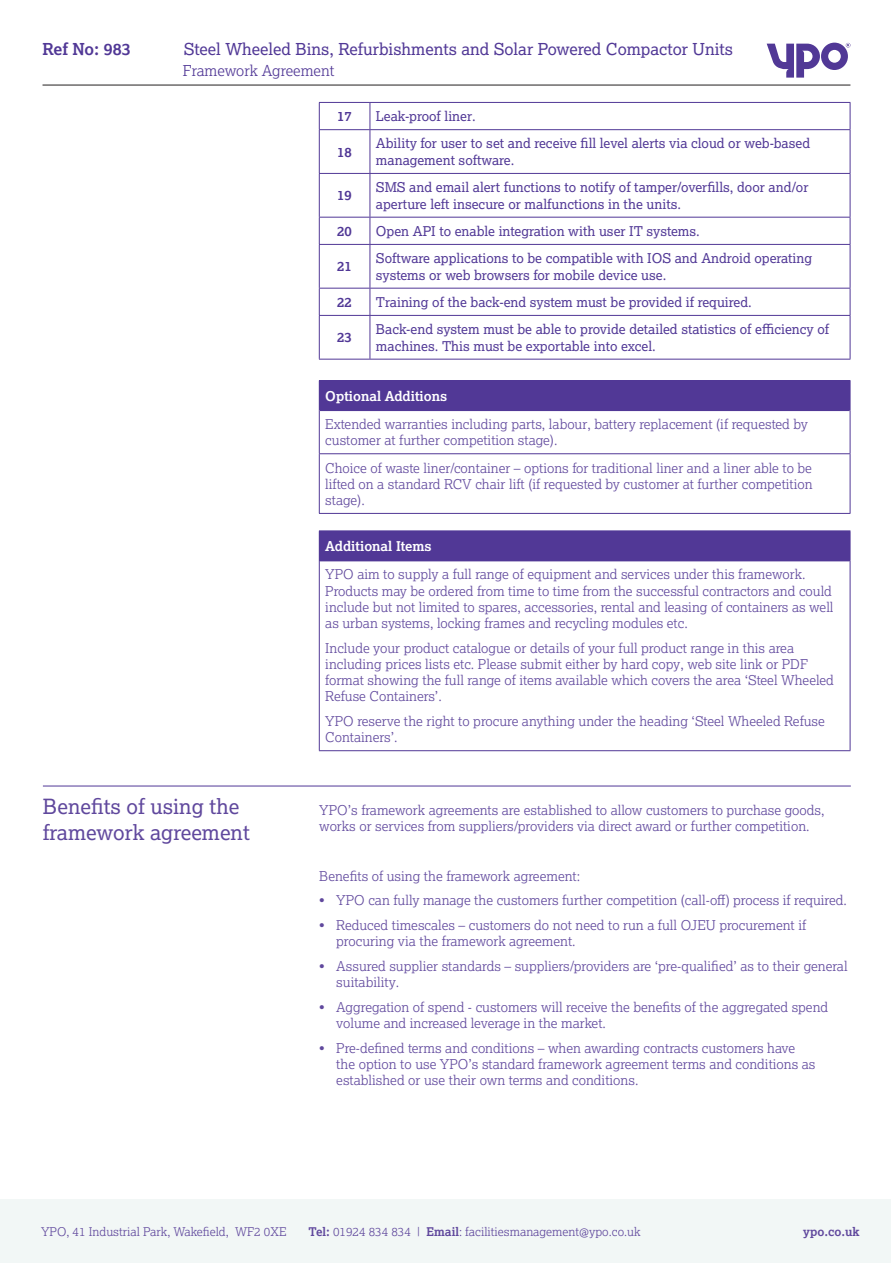
<style>
.page{position:relative;width:893px;height:1263px;background:#fff}
.page>*{position:absolute;margin:0;border:0;box-sizing:border-box;transform-origin:0 0}
.Main_copy{font:21px/25.2px "Lexia";color:#60489d}
.t1{font:16.5px "Lexia";color:#513896}
.t2{font:700 16.5px "Lexia";color:#513896}
.t3{font:300 15px "Lexia";color:#513896}
.Main_copy-2{font:300 13.5px/16.2px "Lexia";color:#60489d}
.t4{font:13.5px/16.5px "Lexia";color:#513896}
.Main_copy-3{font:700 13.5px "Lexia";color:#fff}
.t5{font:700 13.5px "Lexia";color:#513896}
.t6{font:300 12px "Lexia";color:#60489d}
.t7{font:700 12px "Lexia";color:#60489d}
.s1{font-weight:700}
</style>
<div class="page">
<hr style="left:43px;top:85px;width:807px;height:1px;background:#231f20">
<svg style="left:767px;top:43px;width:83px;height:35px"></svg>
<div style="left:0;top:1199px;width:891px;height:64px;background:#f2f7f6"></div>
<div style="left:319px;top:531px;width:531px;height:30px;background:#513896"></div>
<hr style="left:319px;top:530px;width:531px;height:1px;background:#513896">
<hr style="left:850px;top:531px;width:1px;height:30px;background:#513896">
<hr style="left:319px;top:561px;width:1px;height:189px;background:#513896">
<hr style="left:850px;top:561px;width:1px;height:189px;background:#513896">
<hr style="left:319px;top:750px;width:531px;height:1px;background:#513896">
<div style="left:319px;top:381px;width:531px;height:29px;background:#513896"></div>
<hr style="left:320px;top:410px;width:530px;height:1px;background:#513896">
<hr style="left:319px;top:380px;width:531px;height:1px;background:#513896">
<svg style="left:850px;top:381px;width:1px;height:29px"></svg>
<hr style="left:319px;top:410px;width:1px;height:43px;background:#513896">
<hr style="left:850px;top:410px;width:1px;height:43px;background:#513896">
<hr style="left:319px;top:453px;width:531px;height:1px;background:#513896">
<hr style="left:319px;top:454px;width:1px;height:59px;background:#513896">
<hr style="left:850px;top:454px;width:1px;height:59px;background:#513896">
<hr style="left:319px;top:513px;width:531px;height:1px;background:#513896">
<hr style="left:43px;top:786px;width:808px;height:1px;background:#513896">
<hr style="left:319px;top:102px;width:51px;height:1px;background:#513896">
<svg style="left:319px;top:103px;width:1px;height:26px"></svg>
<hr style="left:370px;top:102px;width:480px;height:1px;background:#513896">
<svg style="left:370px;top:103px;width:1px;height:26px"></svg>
<svg style="left:850px;top:103px;width:1px;height:26px"></svg>
<hr style="left:319px;top:129px;width:51px;height:1px;background:#513896">
<hr style="left:319px;top:130px;width:1px;height:43px;background:#513896">
<hr style="left:370px;top:129px;width:480px;height:1px;background:#513896">
<hr style="left:370px;top:130px;width:1px;height:43px;background:#513896">
<hr style="left:850px;top:130px;width:1px;height:43px;background:#513896">
<hr style="left:319px;top:173px;width:51px;height:1px;background:#513896">
<hr style="left:319px;top:174px;width:1px;height:43px;background:#513896">
<hr style="left:370px;top:173px;width:480px;height:1px;background:#513896">
<hr style="left:370px;top:174px;width:1px;height:43px;background:#513896">
<hr style="left:850px;top:174px;width:1px;height:43px;background:#513896">
<hr style="left:319px;top:217px;width:51px;height:1px;background:#513896">
<svg style="left:319px;top:218px;width:1px;height:26px"></svg>
<hr style="left:370px;top:217px;width:480px;height:1px;background:#513896">
<svg style="left:370px;top:218px;width:1px;height:26px"></svg>
<svg style="left:850px;top:218px;width:1px;height:26px"></svg>
<hr style="left:319px;top:244px;width:51px;height:1px;background:#513896">
<hr style="left:319px;top:245px;width:1px;height:43px;background:#513896">
<hr style="left:370px;top:244px;width:480px;height:1px;background:#513896">
<hr style="left:370px;top:245px;width:1px;height:43px;background:#513896">
<hr style="left:850px;top:245px;width:1px;height:43px;background:#513896">
<hr style="left:319px;top:288px;width:51px;height:1px;background:#513896">
<svg style="left:319px;top:289px;width:1px;height:26px"></svg>
<hr style="left:370px;top:288px;width:480px;height:1px;background:#513896">
<svg style="left:370px;top:289px;width:1px;height:26px"></svg>
<svg style="left:850px;top:289px;width:1px;height:26px"></svg>
<hr style="left:319px;top:315px;width:51px;height:1px;background:#513896">
<hr style="left:319px;top:316px;width:1px;height:43px;background:#513896">
<hr style="left:370px;top:315px;width:480px;height:1px;background:#513896">
<hr style="left:370px;top:316px;width:1px;height:43px;background:#513896">
<hr style="left:850px;top:316px;width:1px;height:43px;background:#513896">
<hr style="left:319px;top:359px;width:51px;height:1px;background:#513896">
<hr style="left:370px;top:359px;width:480px;height:1px;background:#513896">
<p class="t2" style="left:43px;top:39px;width:90px">Ref No: 983</p>
<p class="t1" style="left:184px;top:39px;width:551px">Steel Wheeled Bins, Refurbishments and Solar Powered Compactor Units</p>
<p class="t3" style="left:183px;top:61px;width:153px">Framework Agreement</p>
<p class="t5" style="left:337px;top:108px;width:16px">17</p>
<p class="t4" style="left:376px;top:108px;width:101px">Leak-proof liner.</p>
<p class="t5" style="left:337px;top:143px;width:16px">18</p>
<p class="t4" style="left:376px;top:135px;width:436px">Ability for user to set and receive fill level alerts via cloud or web-based management software.</p>
<p class="t5" style="left:337px;top:187px;width:16px">19</p>
<p class="t4" style="left:376px;top:179px;width:434px">SMS and email alert functions to notify of tamper/overfills, door and/or aperture left insecure or malfunctions in the units.</p>
<p class="t5" style="left:337px;top:222px;width:16px">20</p>
<p class="t4" style="left:376px;top:222px;width:325px">Open API to enable integration with user IT systems.</p>
<p class="t5" style="left:337px;top:258px;width:16px">21</p>
<p class="t4" style="left:376px;top:250px;width:438px">Software applications to be compatible with IOS and Android operating systems or web browsers for mobile device use.</p>
<p class="t5" style="left:337px;top:293px;width:16px">22</p>
<p class="t4" style="left:376px;top:293px;width:377px">Training of the back-end system must be provided if required.</p>
<p class="t5" style="left:337px;top:329px;width:16px">23</p>
<p class="t4" style="left:376px;top:321px;width:455px">Back-end system must be able to provide detailed statistics of efficiency of machines. This must be exportable into excel.</p>
<p class="Main_copy-3" style="left:325px;top:387px;width:123px">Optional Additions</p>
<p class="Main_copy-2" style="left:325px;top:416px;width:484px">Extended warranties including parts, labour, battery replacement (if requested by customer at further competition stage).</p>
<p class="Main_copy-2" style="left:325px;top:459px;width:489px;text-align:justify">Choice of waste liner/container – options for traditional liner and a liner able to be lifted on a standard RCV chair lift (if requested by customer at further competition stage).</p>
<p class="Main_copy-3" style="left:325px;top:537px;width:108px">Additional Items</p>
<p class="Main_copy-2" style="left:325px;top:566px;width:510px">YPO aim to supply a full range of equipment and services under this framework.<br>Products may be ordered from time to time from the successful contractors and could include but not limited to spares, accessories, rental and leasing of containers as well as urban systems, locking frames and recycling modules etc.</p>
<p class="Main_copy-2" style="left:325px;top:639px;width:510px">Include your product catalogue or details of your full product range in this area including prices lists etc. Please submit either by hard copy, web site link or PDF format showing the full range of items available which covers the area ‘Steel Wheeled Refuse Containers’.</p>
<p class="Main_copy-2" style="left:325px;top:713px;width:501px">YPO reserve the right to procure anything under the heading ‘Steel Wheeled Refuse<br>Containers’.</p>
<p class="Main_copy" style="left:43px;top:794px;width:208px">Benefits of using the framework agreement</p>
<p class="Main_copy-2" style="left:319px;top:802px;width:507px">YPO’s framework agreements are established to allow customers to purchase goods, works or services from suppliers/providers via direct award or further competition.</p>
<p class="Main_copy-2" style="left:319px;top:867px;width:262px">Benefits of using the framework agreement:</p>
<p class="Main_copy-2" style="left:319px;top:892px;width:529px">• YPO can fully manage the customers further competition (call-off) process if required.</p>
<p class="Main_copy-2" style="left:336px;top:917px;width:471px;text-indent:-17px">• Reduced timescales – customers do not need to run a full OJEU procurement if procuring via the framework agreement.</p>
<p class="Main_copy-2" style="left:336px;top:958px;width:513px;text-indent:-17px">• Assured supplier standards – suppliers/providers are ‘pre-qualified’ as to their general suitability.</p>
<p class="Main_copy-2" style="left:336px;top:999px;width:493px;text-indent:-17px">• Aggregation of spend - customers will receive the benefits of the aggregated spend volume and increased leverage in the market.</p>
<p class="Main_copy-2" style="left:336px;top:1039px;width:481px;text-indent:-17px">• Pre-defined terms and conditions – when awarding contracts customers have the option to use YPO’s standard framework agreement terms and conditions as established or use their own terms and conditions.</p>
<p class="t6" style="left:41px;top:1224px;width:247px">YPO, 41 Industrial Park, Wakefield, WF2 0XE</p>
<p class="t6" style="left:309px;top:1224px;width:334px"><span class="s1">Tel:</span> 01924 834 834 | <span class="s1">Email</span>: facilitiesmanagement@ypo.co.uk</p>
<p class="t7" style="left:803px;top:1224px;width:58px">ypo.co.uk</p>
</div>
